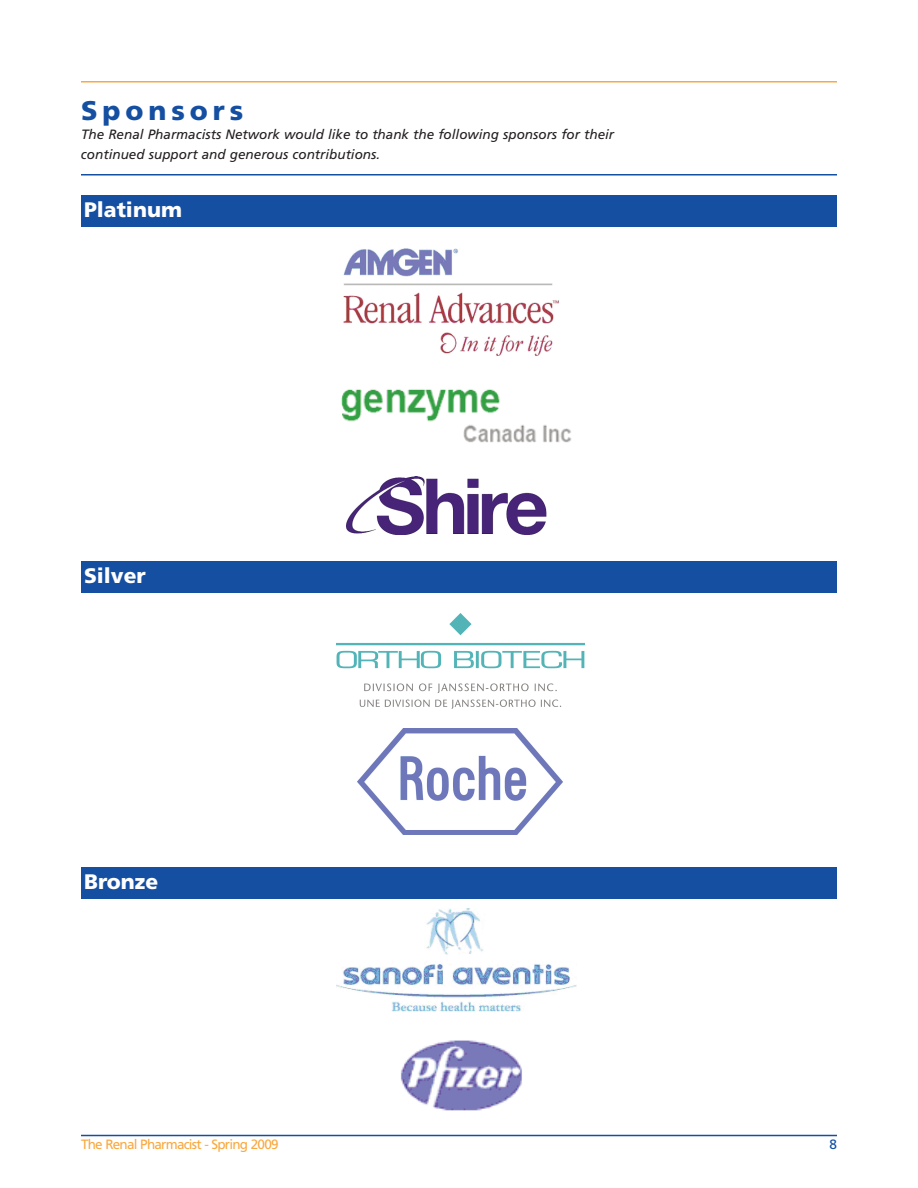
<style>
.page{position:relative;width:918px;height:1188px;background:#fff}
.page>*{position:absolute;margin:0;border:0;box-sizing:border-box;transform-origin:0 0}
.t1{font:900 27px "Frutiger";letter-spacing:.185em;color:#144fa2}
.t2{font:900 21px "Frutiger";color:#fff}
.t3{font:italic 13.5px/19.5px "Frutiger";color:#231f20}
.t4{font:13.5px "Frutiger";letter-spacing:-.055em;color:#faa83f}
.t5{font:13.5px "Frutiger";color:#144fa2}
</style>
<div class="page">
<hr style="left:81px;top:81px;width:756px;height:1px;background:#faa83f">
<hr style="left:81px;top:1135px;width:756px;height:1px;background:#144fa2">
<div style="left:81px;top:195px;width:756px;height:31px;background:#144fa2"></div>
<hr style="left:81px;top:174px;width:756px;height:2px;background:#144fa2">
<img style="left:343px;top:248px;width:216px;height:108px">
<img style="left:341px;top:389px;width:231px;height:54px">
<img style="left:346px;top:476px;width:201px;height:59px">
<div style="left:81px;top:561px;width:756px;height:31px;background:#144fa2"></div>
<img style="left:337px;top:614px;width:248px;height:95px">
<img style="left:357px;top:728px;width:206px;height:107px">
<div style="left:81px;top:867px;width:756px;height:31px;background:#144fa2"></div>
<img style="left:401px;top:1040px;width:121px;height:71px">
<img style="left:337px;top:908px;width:240px;height:104px">
<h1 class="t1" style="left:81px;top:99px;width:164px">Sponsors</h1>
<p class="t3" style="left:81px;top:126px;width:535px">The Renal Pharmacists Network would like to thank the following sponsors for their continued support and generous contributions.</p>
<h2 class="t2" style="left:84px;top:201px;width:100px">Platinum</h2>
<h2 class="t2" style="left:84px;top:567px;width:63px">Silver</h2>
<h2 class="t2" style="left:84px;top:873px;width:76px">Bronze</h2>
<p class="t4" style="left:81px;top:1139px;width:199px">The Renal Pharmacist - Spring 2009</p>
<p class="t5" style="left:829px;top:1138px;width:9px">8</p>
</div>
